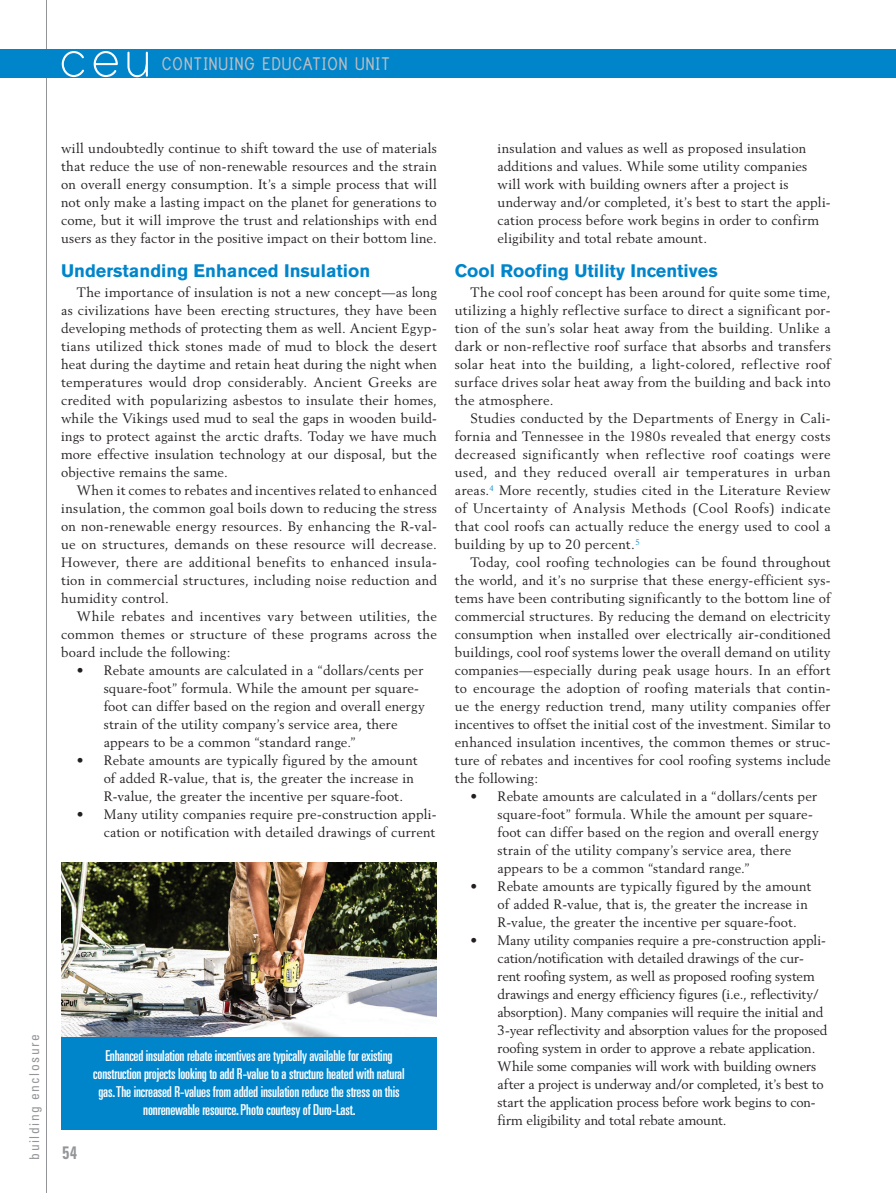
<style>
.page{position:relative;width:896px;height:1193px;background:#fff}
.page>*{position:absolute;margin:0;border:0;box-sizing:border-box;transform-origin:0 0}
.t1{font:75px "Print Clearly";color:#fff}
.t2{font:700 21px "Print";color:#bcbec1}
.t3{font:700 18px "Akzidenz Grotesk BE";color:#0085cb}
.t4{font:700 condensed 18px "Univers";color:#939598;scale:.85 1}
.t5{font:ultra-condensed 15px/18px "Univers";letter-spacing:-.01em;color:#fff;text-align:center}
.t6{font:13.5px/18px "Berling";letter-spacing:.01em;color:#231f20;text-align:justify}
.t7{font:13.5px/18px "Berling";letter-spacing:-.01em;color:#231f20}
.t8{font:condensed 13.5px "Univers";letter-spacing:.115em;color:#939598}
</style>
<div class="page">
<hr style="left:46px;top:0;width:1px;height:1192px;background:#939598">
<div style="left:0;top:49px;width:896px;height:29px;background:#0085cb"></div>
<img style="left:61px;top:862px;width:376px;height:174px">
<div style="left:61px;top:1036px;width:376px;height:93px;background:#0085cb"></div>
<h1 class="t1" style="left:57px;top:17px;width:98px">ceu</h1>
<h2 class="t2" style="left:162px;top:55px;width:230px">CONTINUING EDUCATION UNIT</h2>
<p class="t8" style="left:26px;top:1159px;width:127px;rotate:-90deg">building enclosure</p>
<p class="t6" style="left:61px;top:139px;width:377px">will undoubtedly continue to shift toward the use of materials that reduce the use of non-renewable resources and the strain on overall energy consumption. It’s a simple process that will not only make a lasting impact on the planet for generations to come, but it will improve the trust and relationships with end users as they factor in the positive impact on their bottom line.</p>
<h3 class="t3" style="left:61px;top:261px;width:311px">Understanding Enhanced Insulation</h3>
<p class="t6" style="left:61px;top:283px;width:377px;text-indent:16px">The importance of insulation is not a new concept—as long as civilizations have been erecting structures, they have been developing methods of protecting them as well. Ancient Egyp&shy;tians utilized thick stones made of mud to block the desert heat during the daytime and retain heat during the night when temperatures would drop considerably. Ancient Greeks are credited with popularizing asbestos to insulate their homes, while the Vikings used mud to seal the gaps in wooden build&shy;ings to protect against the arctic drafts. Today we have much more effective insulation technology at our disposal, but the objective remains the same.</p>
<p class="t6" style="left:61px;top:481px;width:377px;text-indent:16px">When it comes to rebates and incentives related to enhanced insulation, the common goal boils down to reducing the stress on non-renewable energy resources. By enhancing the R-val&shy;ue on structures, demands on these resource will decrease.<br>However, there are additional benefits to enhanced insula&shy;tion in commercial structures, including noise reduction and humidity control.</p>
<p class="t6" style="left:61px;top:607px;width:377px;text-indent:16px">While rebates and incentives vary between utilities, the common themes or structure of these programs across the board include the following:</p>
<p class="t6" style="left:104px;top:661px;width:323px;text-align:left;text-indent:-27px">• Rebate amounts are calculated in a “dollars/cents per square-foot” formula. While the amount per square&shy;foot can differ based on the region and overall energy strain of the utility company’s service area, there appears to be a common “standard range.”</p>
<p class="t6" style="left:104px;top:751px;width:315px;text-align:left;text-indent:-27px">• Rebate amounts are typically figured by the amount of added R-value, that is, the greater the increase in<br>R-value, the greater the incentive per square-foot.</p>
<p class="t6" style="left:77px;top:805px;width:361px;text-align:right">• Many utility companies require pre-construction appli&shy;cation or notification with detailed drawings of current</p>
<h3 class="t4" style="left:63px;top:1141px;width:19px">54</h3>
<p class="t5" style="left:93px;top:1046px;width:313px">Enhanced insulation rebate incentives are typically available for existing construction projects looking to add R-value to a structure heated with natural gas. The increased R-values from added insulation reduce the stress on this nonrenewable resource. Photo courtesy of Duro-Last.</p>
<p class="t6" style="left:498px;top:139px;width:335px;text-align:left">insulation and values as well as proposed insulation additions and values. While some utility companies will work with building owners after a project is underway and/or completed, it’s best to start the appli&shy;cation process before work begins in order to confirm eligibility and total rebate amount.</p>
<h3 class="t3" style="left:455px;top:261px;width:264px">Cool Roofing Utility Incentives</h3>
<p class="t6" style="left:455px;top:283px;width:377px;text-indent:16px">The cool roof concept has been around for quite some time, utilizing a highly reflective surface to direct a significant por&shy;tion of the sun’s solar heat away from the building. Unlike a dark or non-reflective roof surface that absorbs and transfers solar heat into the building, a light-colored, reflective roof surface drives solar heat away from the building and back into the atmosphere.</p>
<p class="t6" style="left:455px;top:409px;width:377px;text-indent:16px">Studies conducted by the Departments of Energy in Cali&shy;fornia and Tennessee in the 1980s revealed that energy costs decreased significantly when reflective roof coatings were used, and they reduced overall air temperatures in urban areas.<sup>4</sup> More recently, studies cited in the Literature Review of Uncertainty of Analysis Methods (Cool Roofs) indicate that cool roofs can actually reduce the energy used to cool a building by up to 20 percent.<sup>5</sup></p>
<p class="t6" style="left:455px;top:553px;width:377px;text-indent:16px">Today, cool roofing technologies can be found throughout the world, and it’s no surprise that these energy-efficient sys&shy;tems have been contributing significantly to the bottom line of commercial structures. By reducing the demand on electricity consumption when installed over electrically air-conditioned buildings, cool roof systems lower the overall demand on utility companies—especially during peak usage hours. In an effort to encourage the adoption of roofing materials that contin&shy;ue the energy reduction trend, many utility companies offer incentives to offset the initial cost of the investment. Similar to enhanced insulation incentives, the common themes or struc&shy;ture of rebates and incentives for cool roofing systems include the following:</p>
<p class="t6" style="left:498px;top:787px;width:323px;text-align:left;text-indent:-27px">• Rebate amounts are calculated in a “dollars/cents per square-foot” formula. While the amount per square&shy;foot can differ based on the region and overall energy strain of the utility company’s service area, there appears to be a common “standard range.”</p>
<p class="t6" style="left:498px;top:877px;width:315px;text-align:left;text-indent:-27px">• Rebate amounts are typically figured by the amount of added R-value, that is, the greater the increase in<br>R-value, the greater the incentive per square-foot.</p>
<p class="t7" style="left:498px;top:931px;width:331px;text-indent:-27px">• Many utility companies require a pre-construction appli&shy;cation/notification with detailed drawings of the cur&shy;rent roofing system, as well as proposed roofing system drawings and energy efficiency figures (i.e., reflectivity/ absorption). Many companies will require the initial and 3-year reflectivity and absorption values for the proposed roofing system in order to approve a rebate application.<br>While some companies will work with building owners after a project is underway and/or completed, it’s best to start the application process before work begins to con&shy;firm eligibility and total rebate amount.</p>
</div>
